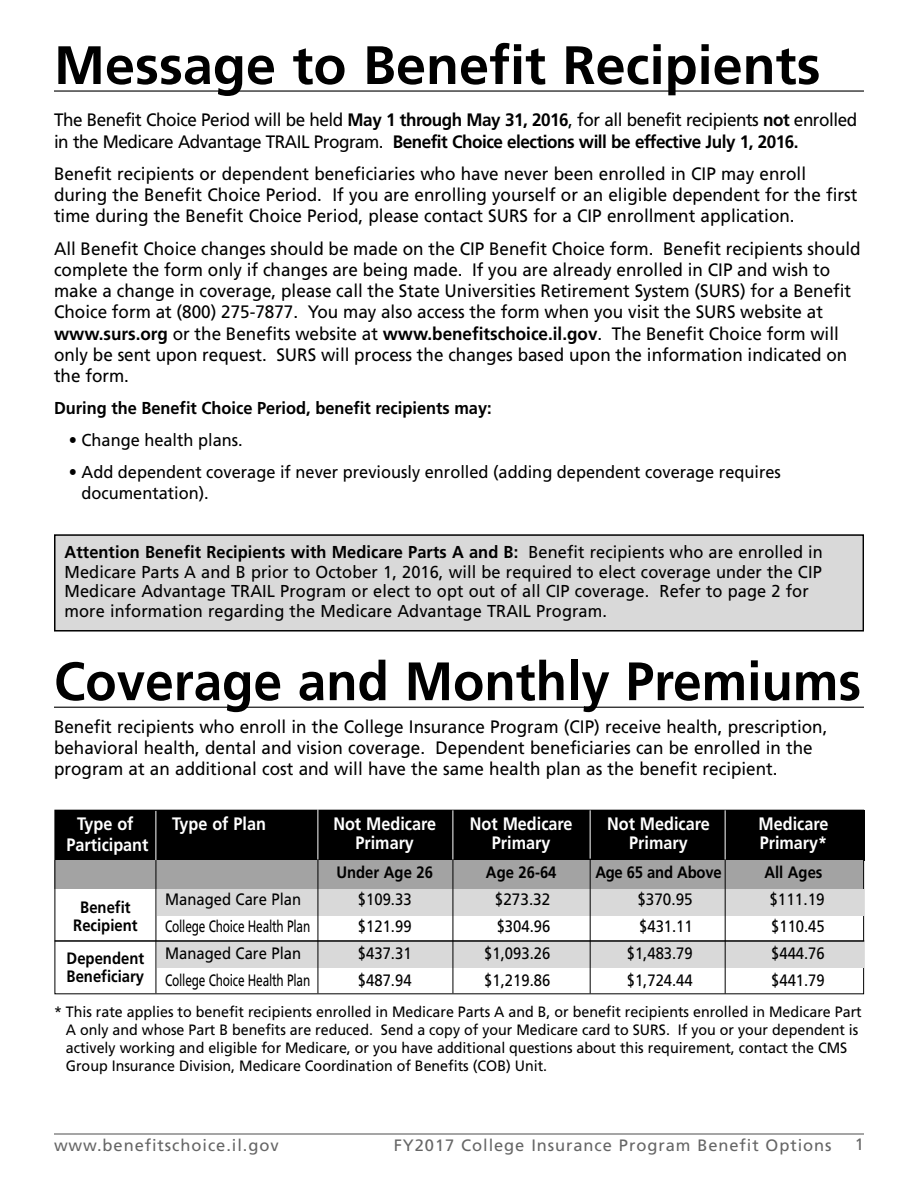
<style>
.page{position:relative;width:918px;height:1188px;background:#fff}
.page>*{position:absolute;margin:0;border:0;box-sizing:border-box;transform-origin:0 0}
.t1{font:700 54px "Frutiger";color:#000}
.t2{font:700 54px "Frutiger";color:#000;scale:.95 1}
.t3{font:18px/21.3px "Frutiger";color:#000;scale:.95 1}
.t4{font:18px/21.3px "Frutiger";letter-spacing:-.03em;color:#000;scale:.95 1}
.t5{font:700 18px/19.5px "Frutiger";color:#fff;text-align:center;scale:.9 1}
.t6{font:17.25px/19.5px "Frutiger";letter-spacing:.005em;color:#000;scale:.95 1}
.t7{font:700 17.25px "Frutiger";color:#000;scale:.95 1}
.t8{font:16.5px "Frutiger";color:#000;scale:.9 1}
.t9{font:700 16.5px "Frutiger";color:#000;scale:.9 1}
.t10{font:16.5px "Frutiger";letter-spacing:.055em;color:#666}
.t11{font:16.5px "Frutiger";color:#000;scale:.72 1}
.t12{font:16.5px "Frutiger";color:#000;scale:.93 1}
.t13{font:15px/18px "Frutiger";color:#000;scale:.95 1}
.s1{font-weight:700}
</style>
<div class="page">
<hr style="left:54px;top:1134px;width:810px;height:1px;background:#4d4d4d">
<hr style="left:54px;top:90px;width:810px;height:2px;background:#000">
<hr style="left:54px;top:707px;width:810px;height:1px;background:#000">
<div style="left:55px;top:810px;width:810px;height:50px;background:#000"></div>
<div style="left:54px;top:860px;width:810px;height:29px;background:#a3a3a3"></div>
<div style="left:55px;top:810px;width:809px;height:184px;border:1px solid #000"></div>
<div style="left:157px;top:889px;width:706px;height:26px;background:#d9d9d9"></div>
<div style="left:157px;top:942px;width:706px;height:26px;background:#d9d9d9"></div>
<hr style="left:318px;top:860px;width:1px;height:133px;background:#000">
<hr style="left:156px;top:860px;width:1px;height:133px;background:#000">
<hr style="left:590px;top:859px;width:1px;height:134px;background:#000">
<hr style="left:453px;top:860px;width:1px;height:133px;background:#000">
<hr style="left:725px;top:859px;width:1px;height:135px;background:#000">
<hr style="left:318px;top:809px;width:1px;height:51px;background:#fff">
<hr style="left:156px;top:811px;width:1px;height:49px;background:#fff">
<hr style="left:453px;top:810px;width:1px;height:50px;background:#fff">
<hr style="left:590px;top:810px;width:1px;height:49px;background:#fff">
<hr style="left:725px;top:810px;width:1px;height:50px;background:#fff">
<hr style="left:55px;top:940px;width:809px;height:2px;background:#000">
<div style="left:56px;top:536px;width:806px;height:94px;background:#d9d9d9"></div>
<div style="left:54px;top:534px;width:810px;height:98px;border:2px solid #000"></div>
<h1 class="t1" style="left:54px;top:44px;width:768px">Message to Benefit Recipients</h1>
<p class="t4" style="left:54px;top:111px;width:847px">The Benefit Choice Period will be held <span class="s1">May 1 through May 31, 2016</span>, for all benefit recipients <span class="s1">not</span> enrolled in the Medicare Advantage TRAIL Program. <span class="s1">Benefit Choice elections will be effective July 1, 2016.</span></p>
<p class="t3" style="left:54px;top:164px;width:847px">Benefit recipients or dependent beneficiaries who have never been enrolled in CIP may enroll during the Benefit Choice Period. If you are enrolling yourself or an eligible dependent for the first time during the Benefit Choice Period, please contact SURS for a CIP enrollment application.</p>
<p class="t3" style="left:54px;top:239px;width:851px">All Benefit Choice changes should be made on the CIP Benefit Choice form. Benefit recipients should complete the form only if changes are being made. If you are already enrolled in CIP and wish to make a change in coverage, please call the State Universities Retirement System (SURS) for a Benefit Choice form at (800) 275-7877. You may also access the form when you visit the SURS website at <span class="s1">www.surs.org</span> or the Benefits website at <span class="s1">www.benefitschoice.il.gov</span>. The Benefit Choice form will only be sent upon request. SURS will process the changes based upon the information indicated on the form.</p>
<p class="t7" style="left:54px;top:401px;width:462px">During the Benefit Choice Period, benefit recipients may:</p>
<p class="t6" style="left:69px;top:432px;width:185px">• Change health plans.</p>
<p class="t6" style="left:81px;top:463px;width:738px;line-height:21px;text-indent:-13px">• Add dependent coverage if never previously enrolled (adding dependent coverage requires documentation).</p>
<p class="t6" style="left:65px;top:544px;width:800px"><span class="s1">Attention Benefit Recipients with Medicare Parts A and B:</span> Benefit recipients who are enrolled in Medicare Parts A and B prior to October 1, 2016, will be required to elect coverage under the CIP Medicare Advantage TRAIL Program or elect to opt out of all CIP coverage. Refer to page 2 for more information regarding the Medicare Advantage TRAIL Program.</p>
<h1 class="t2" style="left:54px;top:660px;width:851px">Coverage and Monthly Premiums</h1>
<p class="t3" style="left:54px;top:718px;width:816px">Benefit recipients who enroll in the College Insurance Program (CIP) receive health, prescription, behavioral health, dental and vision coverage. Dependent beneficiaries can be enrolled in the program at an additional cost and will have the same health plan as the benefit recipient.</p>
<p class="t5" style="left:77px;top:815px;width:64px">Type of</p>
<p class="t5" style="left:172px;top:815px;width:106px">Type of Plan</p>
<p class="t5" style="left:67px;top:837px;width:93px">Participant</p>
<p class="t5" style="left:333px;top:815px;width:116px">Not Medicare<br>Primary</p>
<p class="t9" style="left:336px;top:866px;width:109px">Under Age 26</p>
<p class="t5" style="left:470px;top:815px;width:116px">Not Medicare<br>Primary</p>
<p class="t9" style="left:486px;top:865px;width:80px">Age 26-64</p>
<p class="t5" style="left:607px;top:815px;width:116px">Not Medicare<br>Primary</p>
<p class="t9" style="left:595px;top:865px;width:142px">Age 65 and Above</p>
<p class="t5" style="left:759px;top:815px;width:79px;text-align:left">Medicare<br>Primary*</p>
<p class="t9" style="left:764px;top:865px;width:66px">All Ages</p>
<p class="t9" style="left:80px;top:901px;width:57px">Benefit</p>
<p class="t8" style="left:165px;top:893px;width:153px">Managed Care Plan</p>
<p class="t8" style="left:358px;top:893px;width:61px">$109.33</p>
<p class="t12" style="left:495px;top:893px;width:61px">$273.32</p>
<p class="t12" style="left:637px;top:893px;width:61px">$370.95</p>
<p class="t12" style="left:769px;top:893px;width:61px">$111.19</p>
<p class="t9" style="left:73px;top:919px;width:73px">Recipient</p>
<p class="t11" style="left:165px;top:920px;width:203px">College Choice Health Plan</p>
<p class="t8" style="left:358px;top:920px;width:61px">$121.99</p>
<p class="t8" style="left:497px;top:920px;width:61px">$304.96</p>
<p class="t8" style="left:639px;top:920px;width:61px">$431.11</p>
<p class="t8" style="left:771px;top:920px;width:61px">$110.45</p>
<p class="t9" style="left:67px;top:952px;width:88px">Dependent</p>
<p class="t8" style="left:165px;top:947px;width:153px">Managed Care Plan</p>
<p class="t8" style="left:358px;top:947px;width:61px">$437.31</p>
<p class="t8" style="left:484px;top:947px;width:75px">$1,093.26</p>
<p class="t8" style="left:627px;top:947px;width:75px">$1,483.79</p>
<p class="t8" style="left:771px;top:947px;width:61px">$444.76</p>
<p class="t9" style="left:67px;top:970px;width:88px">Beneficiary</p>
<p class="t11" style="left:165px;top:974px;width:203px">College Choice Health Plan</p>
<p class="t8" style="left:358px;top:974px;width:61px">$487.94</p>
<p class="t8" style="left:484px;top:974px;width:75px">$1,219.86</p>
<p class="t8" style="left:627px;top:974px;width:75px">$1,724.44</p>
<p class="t8" style="left:771px;top:974px;width:61px">$441.79</p>
<p class="t13" style="left:66px;top:1004px;width:839px;text-indent:-12px">* This rate applies to benefit recipients enrolled in Medicare Parts A and B, or benefit recipients enrolled in Medicare Part A only and whose Part B benefits are reduced. Send a copy of your Medicare card to SURS. If you or your dependent is actively working and eligible for Medicare, or you have additional questions about this requirement, contact the CMS Group Insurance Division, Medicare Coordination of Benefits (COB) Unit.</p>
<p class="t10" style="left:54px;top:1138px;width:226px">www.benefitschoice.il.gov</p>
<p class="t10" style="left:394px;top:1138px;width:439px">FY2017 College Insurance Program Benefit Options</p>
<p class="t10" style="left:855px;top:1138px;width:11px">1</p>
</div>
